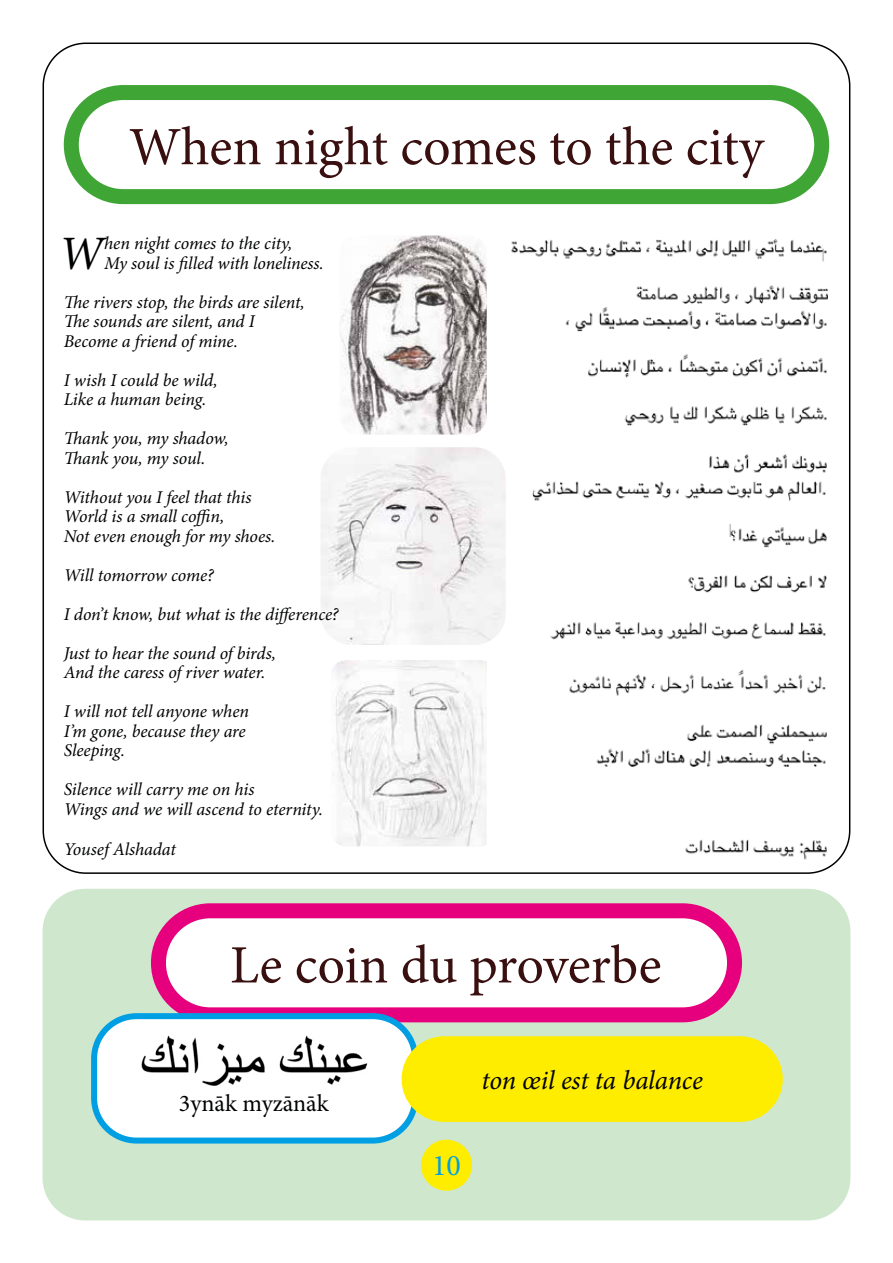
<style>
.page{position:relative;width:893px;height:1263px;background:#fff}
.page>*{position:absolute;margin:0;border:0;box-sizing:border-box;transform-origin:0 0}
.t1{font:54px "Minion Pro";color:#390f10}
.t2{font:italic 48px "Minion Pro";color:#010202}
.t3{font:30px "Minion Pro";color:#009fe3}
.t4{font:italic 27px "Minion Pro";letter-spacing:-.01em;color:#010202}
.t5{font:24px "Minion Pro";color:#010202}
.t6{font:italic 18px/19.5px "Minion Pro";letter-spacing:-.01em;color:#010202}
</style>
<div class="page">
<div style="left:43px;top:889px;width:807px;height:331px;background:#cfe8cd;border-radius:43px"></div>
<img style="left:321px;top:448px;width:184px;height:196px">
<div style="left:306px;top:433px;width:214px;height:226px;border:14px solid #fff;border-radius:39px"></div>
<img style="left:332px;top:661px;width:155px;height:184px">
<div style="left:324px;top:653px;width:178px;height:200px;border:7px solid #fff;border-radius:19px"></div>
<div style="left:158px;top:911px;width:576px;height:104px;background:#fff;border-radius:52px"></div>
<div style="left:151px;top:903px;width:591px;height:119px;border:15px solid #e6007d;border-radius:52px"></div>
<div style="left:94px;top:1016px;width:321px;height:124px;background:#fff;border-radius:43px"></div>
<div style="left:91px;top:1013px;width:327px;height:130px;border:6px solid #009fe3;border-radius:43px"></div>
<div style="left:417px;top:1051px;width:351px;height:56px;background:#ffed00;border-radius:28px"></div>
<div style="left:402px;top:1036px;width:381px;height:86px;border:30px solid #ffed00;border-radius:28px"></div>
<div style="left:64px;top:85px;width:765px;height:119px;border:15px solid #3fa535;border-radius:52px"></div>
<img style="left:336px;top:236px;width:155px;height:202px">
<div style="left:332px;top:227px;width:163px;height:216px;border:8px solid #fff;border-radius:21px"></div>
<div style="left:421px;top:1140px;width:51px;height:51px;background:#ffed00;border-radius:50%"></div>
<img style="left:506px;top:239px;width:321px;height:621px">
<img style="left:141px;top:1035px;width:227px;height:51px">
<h1 class="t1" style="left:129px;top:111px;width:636px">When night comes to the city</h1>
<p class="t6" style="left:104px;top:234px;width:221px">hen night comes to the city,<br>My soul is filled with loneliness.</p>
<p class="t6" style="left:64px;top:292px;width:242px">The rivers stop, the birds are silent,<br>The sounds are silent, and I<br>Become a friend of mine.</p>
<p class="t6" style="left:64px;top:370px;width:155px">I wish I could be wild,<br>Like a human being.</p>
<p class="t6" style="left:64px;top:428px;width:166px">Thank you, my shadow,<br>Thank you, my soul.</p>
<p class="t6" style="left:64px;top:487px;width:213px">Without you I feel that this<br>World is a small coffin,<br>Not even enough for my shoes.</p>
<p class="t6" style="left:64px;top:555px;width:276px;line-height:39px">Will tomorrow come?<br>I don’t know, but what is the difference?<br>Just to hear the sound of birds,</p>
<p class="t6" style="left:64px;top:653px;width:203px;line-height:39px">And the caress of river water.<br>I will not tell anyone when</p>
<p class="t6" style="left:64px;top:721px;width:183px">I’m gone, because they are<br>Sleeping.</p>
<p class="t6" style="left:64px;top:779px;width:261px">Silence will carry me on his<br>Wings and we will ascend to eternity.</p>
<p class="t6" style="left:64px;top:839px;width:114px">Yousef Alshadat</p>
<h2 class="t2" style="left:59px;top:220px;width:47px">W</h2>
<h1 class="t1" style="left:230px;top:929px;width:433px">Le coin du proverbe</h1>
<h3 class="t5" style="left:179px;top:1087px;width:151px">3ynāk myzānāk</h3>
<h3 class="t4" style="left:481px;top:1062px;width:223px">ton œil est ta balance</h3>
<h3 class="t3" style="left:432px;top:1145px;width:30px">10</h3>
</div>
